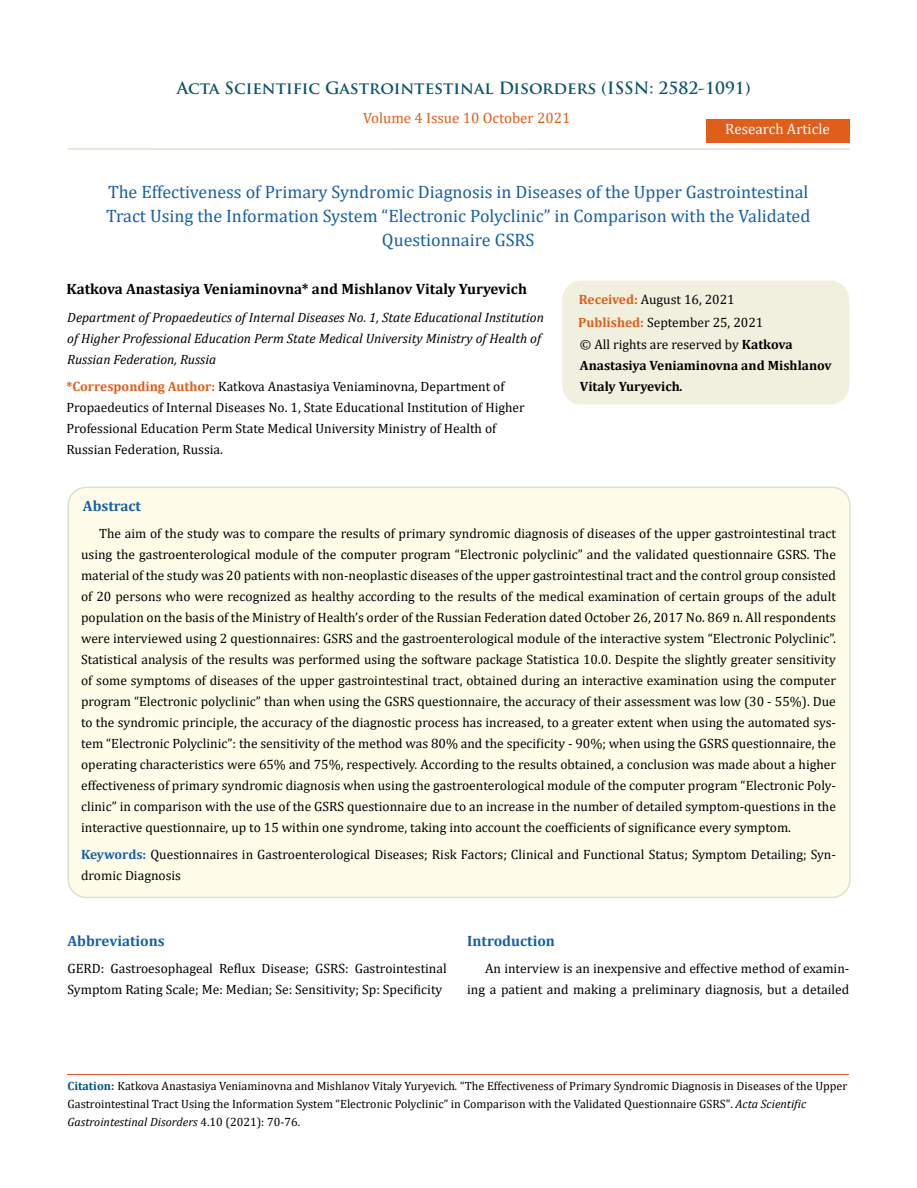
<style>
.page{position:relative;width:917px;height:1188px;background:#fff}
.page>*{position:absolute;margin:0;border:0;box-sizing:border-box;transform-origin:0 0}
.t1{font:18px/24px "Cambria";color:#1560a6;text-align:center}
.t2{font:700 16.5px "Trajan Pro";color:#0e546a}
.t3{font:700 15px "Cambria";color:#000}
.t4{font:700 15px "Cambria";color:#1560a6}
.t5{font:15px "Cambria";color:#e05d1a}
.t6{font:15px "Cambria";color:#fff}
.t7{font:13.5px/21px "Cambria";color:#000}
.t8{font:italic 13.5px/21px "Cambria";color:#000}
.t9{font:700 13.5px/21px "Cambria";color:#000}
.t10{font:12px/18px "Cambria";color:#000}
.s1{font-weight:700;color:#e05d1a}
.s2{font-weight:400}
.s3{font-style:italic}
.s4{font-weight:700;color:#1560a6}
.s5{font-weight:700;color:#035089}
</style>
<div class="page">
<div style="left:705px;top:119px;width:144px;height:23px;background:#e05d1a"></div>
<div style="left:68px;top:487px;width:782px;height:410px;background:#fffde9;border-radius:18px"></div>
<div style="left:68px;top:487px;width:782px;height:411px;border:2px solid #e0dfcd;border-radius:18px"></div>
<div style="left:563px;top:281px;width:285px;height:123px;background:#f1f0de;border-radius:18px"></div>
<div style="left:562px;top:281px;width:287px;height:123px;border:2px solid #f1f0de;border-radius:18px"></div>
<hr style="left:67px;top:148px;width:782px;height:2px;background:#e0dfcd">
<hr style="left:67px;top:1075px;width:782px;height:1px;background:#e05d1a">
<p class="t2" style="left:177px;top:77px;width:575px">Acta Scientific Gastrointestinal Disorders (ISSN: 2582-1091)</p>
<p class="t5" style="left:363px;top:109px;width:209px">Volume 4 Issue 10 October 2021</p>
<p class="t6" style="left:725px;top:120px;width:106px">Research Article</p>
<h1 class="t1" style="left:106px;top:180px;width:705px">The Effectiveness of Primary Syndromic Diagnosis in Diseases of the Upper Gastrointestinal<br>Tract Using the Information System “Electronic Polyclinic” in Comparison with the Validated<br>Questionnaire GSRS</h1>
<p class="t3" style="left:66px;top:278px;width:462px">Katkova Anastasiya Veniaminovna* and Mishlanov Vitaly Yuryevich</p>
<p class="t8" style="left:67px;top:306px;width:478px">Department of Propaedeutics of Internal Diseases No. 1, State Educational Institution of Higher Professional Education Perm State Medical University Ministry of Health of<br>Russian Federation, Russia</p>
<p class="t7" style="left:66px;top:376px;width:459px"><span class="s1">*Corresponding Author:</span> Katkova Anastasiya Veniaminovna, Department of Propaedeutics of Internal Diseases No. 1, State Educational Institution of Higher Professional Education Perm State Medical University Ministry of Health of Russian Federation, Russia.</p>
<p class="t7" style="left:578px;top:288px;width:187px;line-height:23px"><span class="s1">Received:</span> August 16, 2021<br><span class="s1">Published:</span> September 25, 2021</p>
<p class="t9" style="left:580px;top:334px;width:253px"><span class="s2">© All rights are reserved by</span> Katkova<br>Anastasiya Veniaminovna and Mishlanov<br>Vitaly Yuryevich<span class="s3">.</span></p>
<p class="t4" style="left:83px;top:495px;width:60px">Abstract</p>
<p class="t7" style="left:81px;top:523px;width:756px;text-align:justify;text-indent:18px">The aim of the study was to compare the results of primary syndromic diagnosis of diseases of the upper gastrointestinal tract using the gastroenterological module of the computer program “Electronic polyclinic” and the validated questionnaire GSRS. The material of the study was 20 patients with non-neoplastic diseases of the upper gastrointestinal tract and the control group consisted of 20 persons who were recognized as healthy according to the results of the medical examination of certain groups of the adult population on the basis of the Ministry of Health’s order of the Russian Federation dated October 26, 2017 No. 869 n. All respondents were interviewed using 2 questionnaires: GSRS and the gastroenterological module of the interactive system “Electronic Polyclinic”.<br>Statistical analysis of the results was performed using the software package Statistica 10.0. Despite the slightly greater sensitivity of some symptoms of diseases of the upper gastrointestinal tract, obtained during an interactive examination using the computer program “Electronic polyclinic” than when using the GSRS questionnaire, the accuracy of their assessment was low (30 - 55%). Due to the syndromic principle, the accuracy of the diagnostic process has increased, to a greater extent when using the automated sys&shy;tem “Electronic Polyclinic”: the sensitivity of the method was 80% and the specificity - 90%; when using the GSRS questionnaire, the operating characteristics were 65% and 75%, respectively. According to the results obtained, a conclusion was made about a higher effectiveness of primary syndromic diagnosis when using the gastroenterological module of the computer program “Electronic Poly&shy;clinic” in comparison with the use of the GSRS questionnaire due to an increase in the number of detailed symptom-questions in the interactive questionnaire, up to 15 within one syndrome, taking into account the coefficients of significance every symptom.</p>
<p class="t7" style="left:81px;top:844px;width:756px"><span class="s4">Keywords:</span> Questionnaires in Gastroenterological Diseases; Risk Factors; Clinical and Functional Status; Symptom Detailing; Syn&shy;dromic Diagnosis</p>
<p class="t4" style="left:68px;top:930px;width:99px">Abbreviations</p>
<p class="t7" style="left:68px;top:957px;width:381px">GERD: Gastroesophageal Reflux Disease; GSRS: Gastrointestinal<br>Symptom Rating Scale; Me: Median; Se: Sensitivity; Sp: Specificity</p>
<p class="t4" style="left:467px;top:930px;width:89px">Introduction</p>
<p class="t7" style="left:467px;top:957px;width:383px;text-align:right">An interview is an inexpensive and effective method of examin&shy;ing a patient and making a preliminary diagnosis, but a detailed</p>
<p class="t10" style="left:67px;top:1077px;width:781px"><span class="s5">Citation:</span> Katkova Anastasiya Veniaminovna and Mishlanov Vitaly Yuryevich<span class="s3">.</span> “The Effectiveness of Primary Syndromic Diagnosis in Diseases of the Upper<br>Gastrointestinal Tract Using the Information System “Electronic Polyclinic” in Comparison with the Validated Questionnaire GSRS". <span class="s3">Acta Scientific<br>Gastrointestinal Disorders</span> 4.10 (2021): 70-76.</p>
</div>
